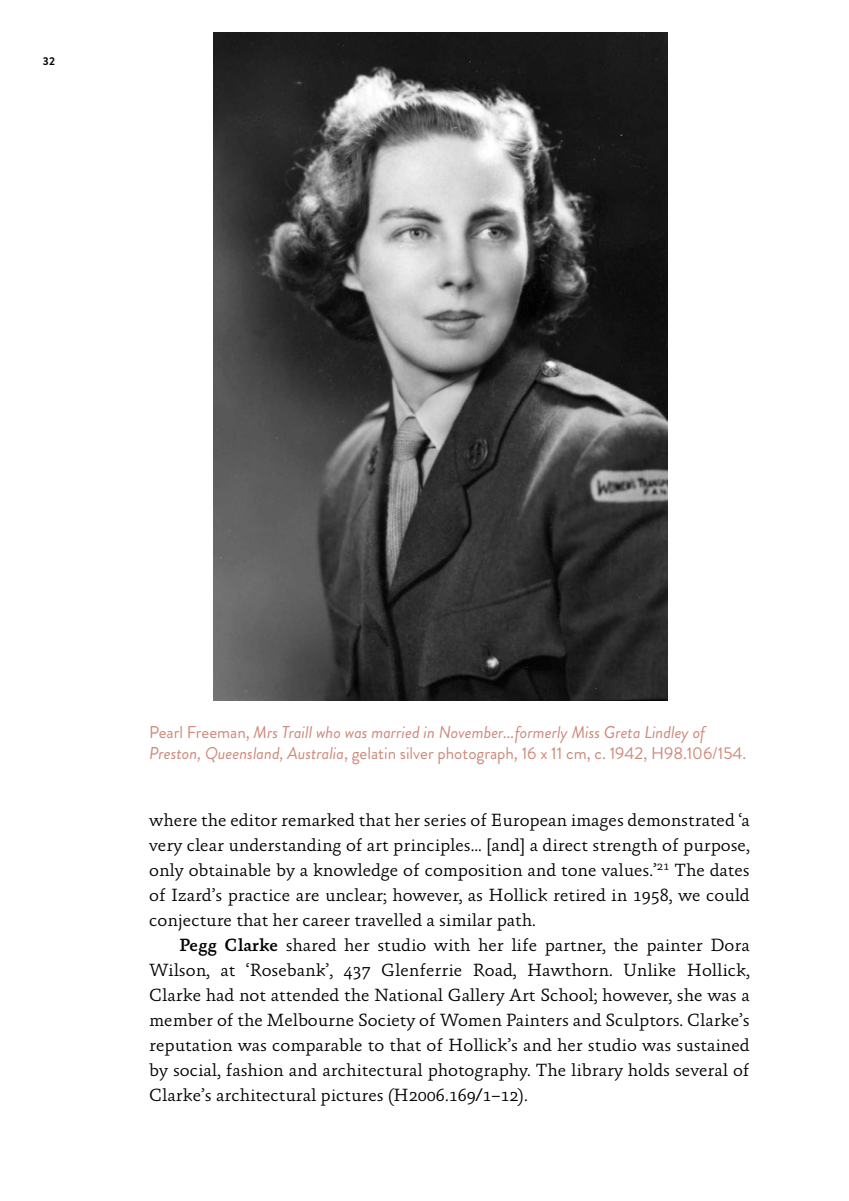
<style>
.page{position:relative;width:849px;height:1201px;background:#fff}
.page>*{position:absolute;margin:0;border:0;box-sizing:border-box;transform-origin:0 0}
.t1{font:300 17.85px/24.8px "Absara";color:#000;text-align:justify}
.t2{font:italic 17.15px/21px "Brandon Grotesque";color:#cf897b}
.t3{font:700 11.38px "Brandon Grotesque";color:#000}
.s1{font-style:normal}
.s2{font-weight:500}
</style>
<div class="page">
<img style="left:213px;top:32px;width:454px;height:668px">
<p class="t3" style="left:43px;top:53px;width:14px">32</p>
<p class="t2" style="left:149px;top:722px;width:598px"><span class="s1">Pearl Freeman,</span> Mrs Traill who was married in November...formerly Miss Greta Lindley of<br>Preston, Queensland, Australia<span class="s1">, gelatin silver photograph, 16 x 11 cm, c. 1942, H98.106/154.</span></p>
<p class="t1" style="left:149px;top:808px;width:602px">where the editor remarked that her series of European images demonstrated ‘a very clear understanding of art principles… [and] a direct strength of purpose, only obtainable by a knowledge of composition and tone values.’<sup>21</sup> The dates of Izard’s practice are unclear; however, as Hollick retired in 1958, we could conjecture that her career travelled a similar path.</p>
<p class="t1" style="left:149px;top:932px;width:602px;text-indent:30px"><span class="s2">Pegg Clarke</span> shared her studio with her life partner, the painter Dora Wilson, at ‘Rosebank’, 437 Glenferrie Road, Hawthorn. Unlike Hollick, Clarke had not attended the National Gallery Art School; however, she was a member of the Melbourne Society of Women Painters and Sculptors. Clarke’s reputation was comparable to that of Hollick’s and her studio was sustained by social, fashion and architectural photography. The library holds several of Clarke’s architectural pictures (H2006.169/1–12).</p>
</div>
